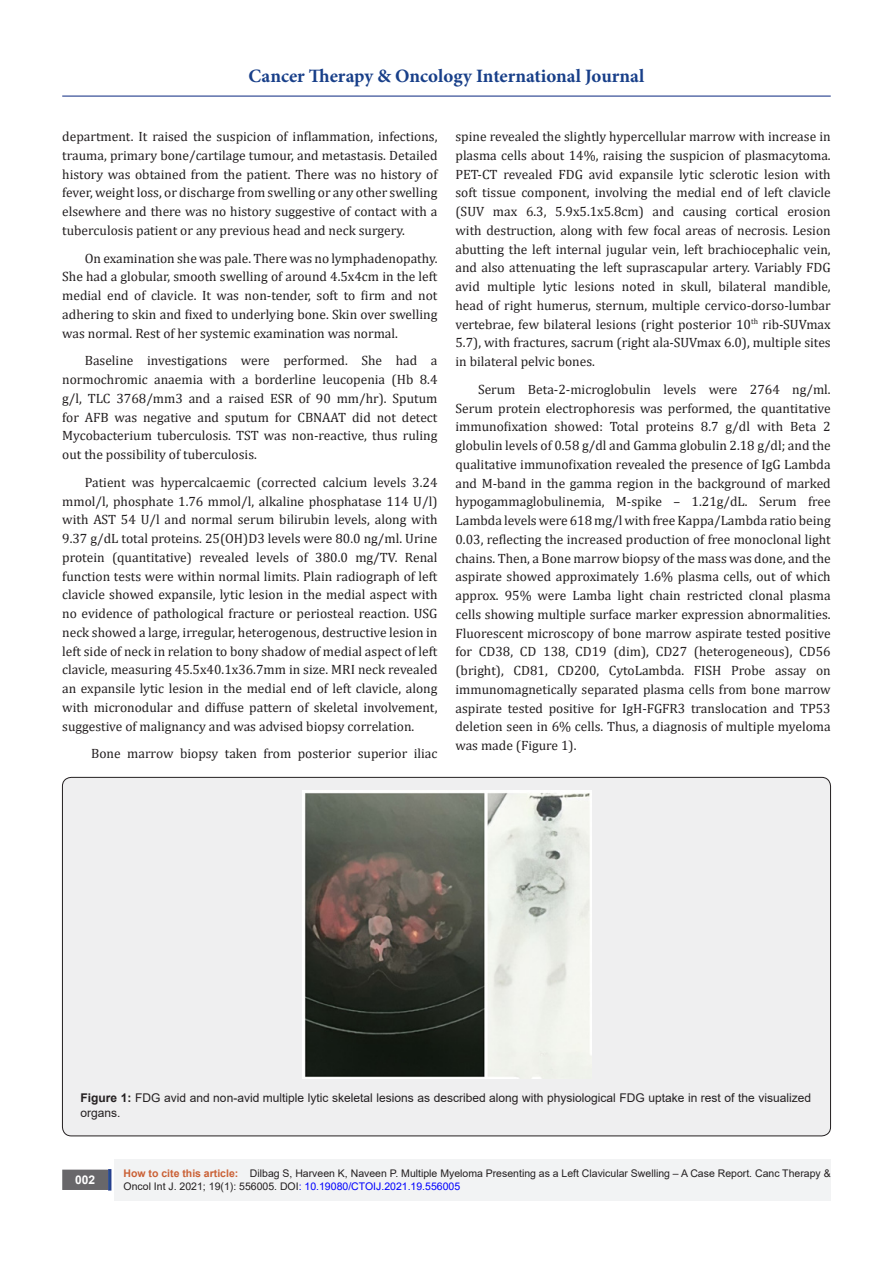
<style>
.page{position:relative;width:893px;height:1263px;background:#fff}
.page>*{position:absolute;margin:0;border:0;box-sizing:border-box;transform-origin:0 0}
.t1{font:700 18.9px "Minion Pro";color:#183f89}
.t2{font:13.5px/18.8px "Cambria";color:#231f20;text-align:justify}
.t3{font:12px/14.4px "Arial";color:#231f20}
.t4{font:700 12px "Arial";color:#fff}
.t5{font:10.5px/12.6px "Arial";color:#231f20}
.s1{font-weight:700}
.s2{font-weight:700;color:#ca6035}
.s3{color:#00f}
</style>
<div class="page">
<div style="left:115px;top:1159px;width:716px;height:41px;background:#f2f3f4"></div>
<div style="left:63px;top:1170px;width:44px;height:19px;background:#68676a"></div>
<div style="left:62px;top:1169px;width:46px;height:21px;border:2px solid #68676a"></div>
<div style="left:108px;top:1169px;width:3px;height:21px;background:#1c6d90;border:2px solid #253f8e"></div>
<hr style="left:62px;top:96px;width:769px;height:1px;background:#253f8e">
<div style="left:62px;top:777px;width:768px;height:359px;background:#efeff0;border-radius:9px"></div>
<img style="left:303px;top:790px;width:288px;height:288px">
<h1 class="t1" style="left:249px;top:63px;width:397px">Cancer Therapy &amp; Oncology International Journal</h1>
<p class="t2" style="left:62px;top:127px;width:377px">department. It raised the suspicion of inflammation, infections, trauma, primary bone/cartilage tumour, and metastasis. Detailed history was obtained from the patient. There was no history of fever, weight loss, or discharge from swelling or any other swelling elsewhere and there was no history suggestive of contact with a tuberculosis patient or any previous head and neck surgery.</p>
<p class="t2" style="left:62px;top:249px;width:377px;text-indent:22px">On examination she was pale. There was no lymphadenopathy.<br>She had a globular, smooth swelling of around 4.5x4cm in the left medial end of clavicle. It was non-tender, soft to firm and not adhering to skin and fixed to underlying bone. Skin over swelling was normal. Rest of her systemic examination was normal.</p>
<p class="t2" style="left:62px;top:351px;width:377px;text-indent:22px">Baseline investigations were performed. She had a normochromic anaemia with a borderline leucopenia (Hb 8.4 g/l, TLC 3768/mm3 and a raised ESR of 90 mm/hr). Sputum for AFB was negative and sputum for CBNAAT did not detect Mycobacterium tuberculosis. TST was non-reactive, thus ruling out the possibility of tuberculosis.</p>
<p class="t2" style="left:62px;top:473px;width:377px;text-indent:22px">Patient was hypercalcaemic (corrected calcium levels 3.24 mmol/l, phosphate 1.76 mmol/l, alkaline phosphatase 114 U/l) with AST 54 U/l and normal serum bilirubin levels, along with 9.37 g/dL total proteins. 25(OH)D3 levels were 80.0 ng/ml. Urine protein (quantitative) revealed levels of 380.0 mg/TV. Renal function tests were within normal limits. Plain radiograph of left clavicle showed expansile, lytic lesion in the medial aspect with no evidence of pathological fracture or periosteal reaction. USG neck showed a large, irregular, heterogenous, destructive lesion in left side of neck in relation to bony shadow of medial aspect of left clavicle, measuring 45.5x40.1x36.7mm in size. MRI neck revealed an expansile lytic lesion in the medial end of left clavicle, along with micronodular and diffuse pattern of skeletal involvement, suggestive of malignancy and was advised biopsy correlation.</p>
<p class="t2" style="left:91px;top:744px;width:348px">Bone marrow biopsy taken from posterior superior iliac</p>
<p class="t2" style="left:455px;top:127px;width:377px">spine revealed the slightly hypercellular marrow with increase in plasma cells about 14%, raising the suspicion of plasmacytoma.<br>PET-CT revealed FDG avid expansile lytic sclerotic lesion with soft tissue component, involving the medial end of left clavicle (SUV max 6.3, 5.9x5.1x5.8cm) and causing cortical erosion with destruction, along with few focal areas of necrosis. Lesion abutting the left internal jugular vein, left brachiocephalic vein, and also attenuating the left suprascapular artery. Variably FDG avid multiple lytic lesions noted in skull, bilateral mandible, head of right humerus, sternum, multiple cervico-dorso-lumbar vertebrae, few bilateral lesions (right posterior 10<sup>th</sup> rib-SUVmax 5.7), with fractures, sacrum (right ala-SUVmax 6.0), multiple sites in bilateral pelvic bones.</p>
<p class="t2" style="left:455px;top:380px;width:377px;text-indent:22px">Serum Beta-2-microglobulin levels were 2764 ng/ml.<br>Serum protein electrophoresis was performed, the quantitative immunofixation showed: Total proteins 8.7 g/dl with Beta 2 globulin levels of 0.58 g/dl and Gamma globulin 2.18 g/dl; and the qualitative immunofixation revealed the presence of IgG Lambda and M-band in the gamma region in the background of marked hypogammaglobulinemia, M-spike – 1.21g/dL. Serum free Lambda levels were 618 mg/l with free Kappa/Lambda ratio being 0.03, reflecting the increased production of free monoclonal light chains. Then, a Bone marrow biopsy of the mass was done, and the aspirate showed approximately 1.6% plasma cells, out of which approx. 95% were Lamba light chain restricted clonal plasma cells showing multiple surface marker expression abnormalities.<br>Fluorescent microscopy of bone marrow aspirate tested positive for CD38, CD 138, CD19 (dim), CD27 (heterogeneous), CD56 (bright), CD81, CD200, CytoLambda. FISH Probe assay on immunomagnetically separated plasma cells from bone marrow aspirate tested positive for IgH-FGFR3 translocation and TP53 deletion seen in 6% cells. Thus, a diagnosis of multiple myeloma was made (Figure 1).</p>
<p class="t3" style="left:81px;top:1091px;width:732px"><span class="s1">Figure 1:</span> FDG avid and non-avid multiple lytic skeletal lesions as described along with physiological FDG uptake in rest of the visualized organs.</p>
<p class="t4" style="left:75px;top:1171px;width:22px">002</p>
<p class="t5" style="left:124px;top:1167px;width:709px"><span class="s2">How to cite this article:</span> Dilbag S, Harveen K, Naveen P. Multiple Myeloma Presenting as a Left Clavicular Swelling – A Case Report. Canc Therapy &amp;<br>Oncol Int J. 2021; 19(1): 556005. DOI<span class="s3">: 10.19080/CTOIJ.2021.19.556005</span></p>
</div>
